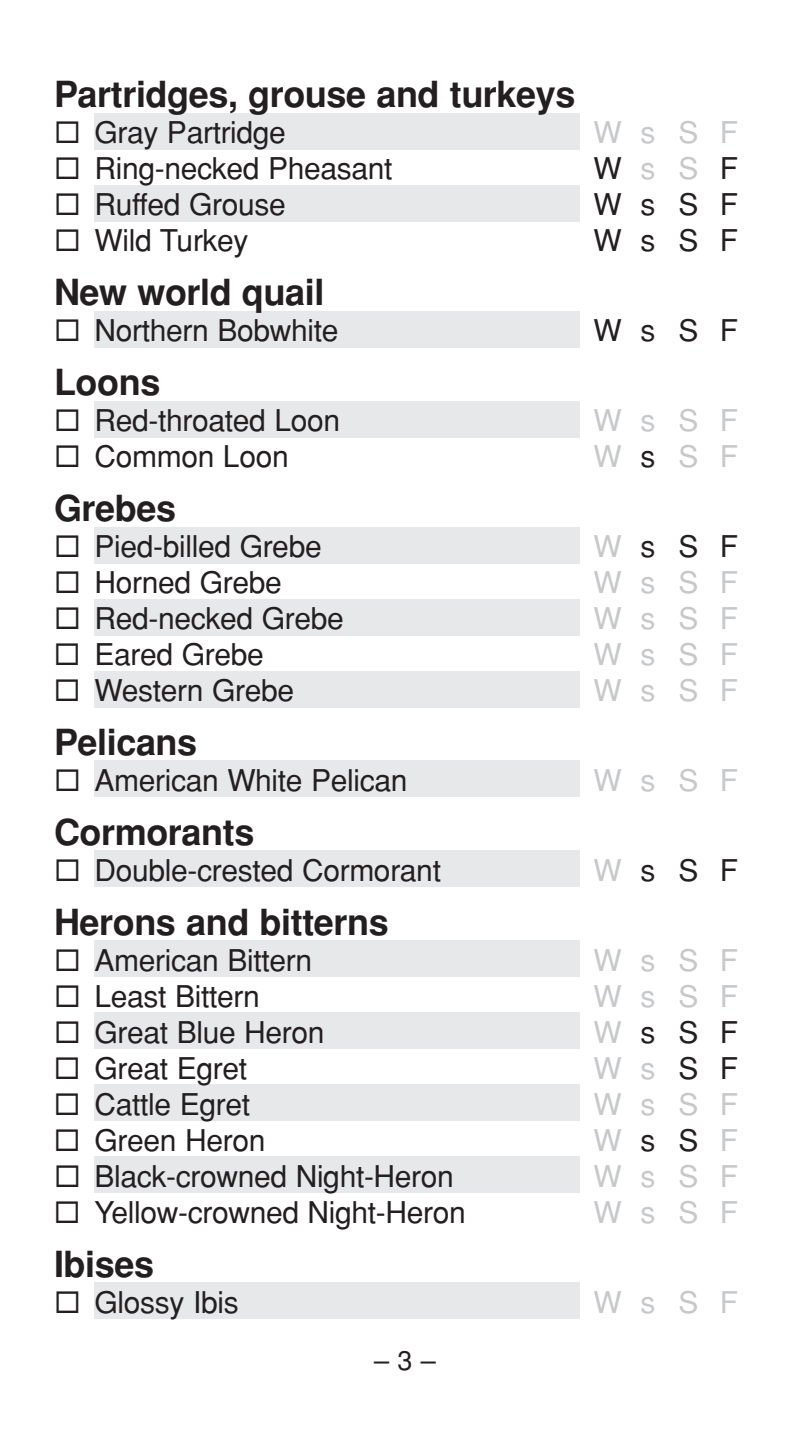
<style>
.page{position:relative;width:810px;height:1431px;background:#fff}
.page>*{position:absolute;margin:0;border:0;box-sizing:border-box;transform-origin:0 0}
.t1{font:700 36px "Helvetica";letter-spacing:-.01em;color:#231f20}
.t2{font:30px "Helvetica";letter-spacing:-.01em;color:#231f20}
.t3{font:30px "Helvetica";letter-spacing:.71em;color:#c7c8ca}
.t4{font:27px "Helvetica";color:#231f20}
.s1{color:#c7c8ca}
.s2{color:#231f20}
</style>
<div class="page">
<div style="left:94px;top:113px;width:486px;height:37px;background:#e7e8e9"></div>
<div style="left:94px;top:185px;width:486px;height:36px;background:#e7e8e9"></div>
<div style="left:94px;top:311px;width:486px;height:36px;background:#e7e8e9"></div>
<div style="left:94px;top:401px;width:486px;height:36px;background:#e7e8e9"></div>
<div style="left:94px;top:527px;width:486px;height:36px;background:#e7e8e9"></div>
<div style="left:94px;top:599px;width:486px;height:36px;background:#e7e8e9"></div>
<div style="left:94px;top:671px;width:486px;height:36px;background:#e7e8e9"></div>
<div style="left:94px;top:761px;width:486px;height:36px;background:#e7e8e9"></div>
<div style="left:94px;top:851px;width:486px;height:36px;background:#e7e8e9"></div>
<div style="left:94px;top:941px;width:486px;height:36px;background:#e7e8e9"></div>
<div style="left:94px;top:1013px;width:486px;height:36px;background:#e7e8e9"></div>
<div style="left:94px;top:1085px;width:486px;height:36px;background:#e7e8e9"></div>
<div style="left:94px;top:1157px;width:486px;height:36px;background:#e7e8e9"></div>
<div style="left:94px;top:1283px;width:486px;height:36px;background:#e7e8e9"></div>
<p class="t1" style="left:54px;top:74px;width:523px">Partridges, grouse and turkeys</p>
<p class="t2" style="left:94px;top:115px;width:193px">Gray Partridge</p>
<p class="t3" style="left:593px;top:115px;width:146px">WsSF</p>
<p class="t2" style="left:94px;top:151px;width:299px">Ring-necked Pheasant</p>
<p class="t2" style="left:593px;top:151px;width:146px">W<span class="s1">sS</span>F</p>
<p class="t2" style="left:94px;top:187px;width:193px">Ruffed Grouse</p>
<p class="t2" style="left:593px;top:187px;width:146px">WsSF</p>
<p class="t2" style="left:94px;top:223px;width:156px">Wild Turkey</p>
<p class="t2" style="left:593px;top:223px;width:146px">WsSF</p>
<p class="t1" style="left:54px;top:272px;width:272px">New world quail</p>
<p class="t2" style="left:94px;top:313px;width:245px">Northern Bobwhite</p>
<p class="t2" style="left:593px;top:313px;width:146px">WsSF</p>
<p class="t1" style="left:54px;top:362px;width:108px">Loons</p>
<p class="t2" style="left:94px;top:403px;width:247px">Red-throated Loon</p>
<p class="t3" style="left:593px;top:403px;width:146px">WsSF</p>
<p class="t2" style="left:95px;top:439px;width:196px">Common Loon</p>
<p class="t3" style="left:593px;top:439px;width:146px">W<span class="s2">s</span>SF</p>
<p class="t1" style="left:54px;top:488px;width:124px">Grebes</p>
<p class="t2" style="left:94px;top:529px;width:229px">Pied-billed Grebe</p>
<p class="t2" style="left:593px;top:529px;width:146px"><span class="s1">W</span>sSF</p>
<p class="t2" style="left:95px;top:565px;width:189px">Horned Grebe</p>
<p class="t3" style="left:593px;top:565px;width:146px">WsSF</p>
<p class="t2" style="left:94px;top:601px;width:251px">Red-necked Grebe</p>
<p class="t3" style="left:593px;top:601px;width:146px">WsSF</p>
<p class="t2" style="left:94px;top:637px;width:171px">Eared Grebe</p>
<p class="t3" style="left:593px;top:637px;width:146px">WsSF</p>
<p class="t2" style="left:94px;top:673px;width:201px">Western Grebe</p>
<p class="t3" style="left:593px;top:673px;width:146px">WsSF</p>
<p class="t1" style="left:54px;top:722px;width:145px">Pelicans</p>
<p class="t2" style="left:94px;top:763px;width:315px">American White Pelican</p>
<p class="t3" style="left:593px;top:763px;width:146px">WsSF</p>
<p class="t1" style="left:54px;top:812px;width:202px">Cormorants</p>
<p class="t2" style="left:94px;top:853px;width:348px">Double-crested Cormorant</p>
<p class="t2" style="left:593px;top:853px;width:146px"><span class="s1">W</span>sSF</p>
<p class="t1" style="left:54px;top:902px;width:336px">Herons and bitterns</p>
<p class="t2" style="left:94px;top:943px;width:219px">American Bittern</p>
<p class="t3" style="left:593px;top:943px;width:146px">WsSF</p>
<p class="t2" style="left:95px;top:979px;width:167px">Least Bittern</p>
<p class="t3" style="left:593px;top:979px;width:146px">WsSF</p>
<p class="t2" style="left:94px;top:1015px;width:232px">Great Blue Heron</p>
<p class="t2" style="left:593px;top:1015px;width:146px"><span class="s1">W</span>sSF</p>
<p class="t2" style="left:94px;top:1051px;width:154px">Great Egret</p>
<p class="t3" style="left:593px;top:1051px;width:146px">Ws<span class="s2">SF</span></p>
<p class="t2" style="left:94px;top:1087px;width:157px">Cattle Egret</p>
<p class="t3" style="left:593px;top:1087px;width:146px">WsSF</p>
<p class="t2" style="left:94px;top:1123px;width:172px">Green Heron</p>
<p class="t3" style="left:593px;top:1123px;width:146px">W<span class="s2">sS</span>F</p>
<p class="t2" style="left:94px;top:1159px;width:361px">Black-crowned Night-Heron</p>
<p class="t3" style="left:593px;top:1159px;width:146px">WsSF</p>
<p class="t2" style="left:94px;top:1195px;width:373px">Yellow-crowned Night-Heron</p>
<p class="t3" style="left:593px;top:1195px;width:146px">WsSF</p>
<p class="t1" style="left:54px;top:1244px;width:102px">Ibises</p>
<p class="t2" style="left:94px;top:1285px;width:146px">Glossy Ibis</p>
<p class="t3" style="left:593px;top:1285px;width:146px">WsSF</p>
<p class="t4" style="left:374px;top:1345px;width:63px">–3–</p>
</div>
